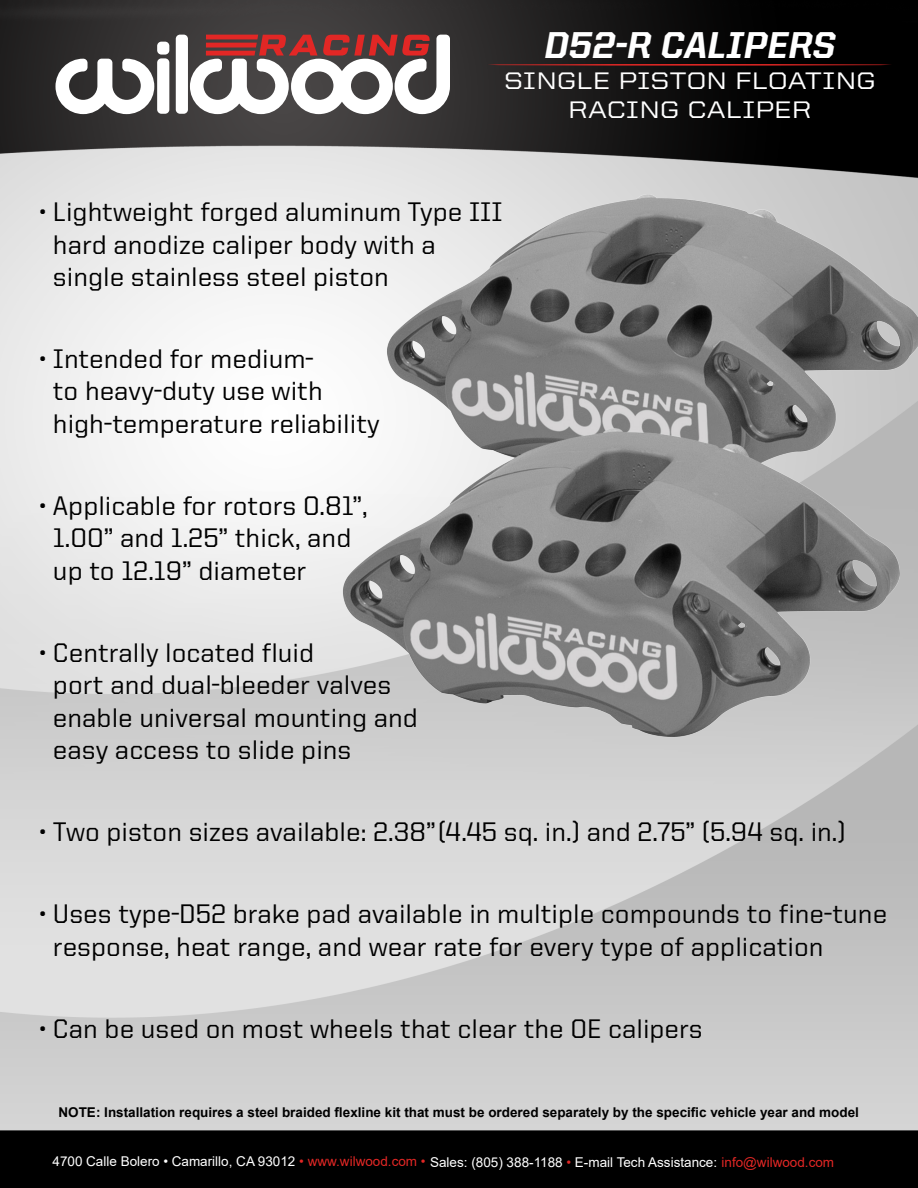
<style>
.page{position:relative;width:918px;height:1188px;background:#fff}
.page>*{position:absolute;margin:0;border:0;box-sizing:border-box;transform-origin:0 0}
.t1{font:800 37.5px "United Italic Reg";color:#fff}
.t2{font:500 27px/32.4px "United Sans Reg";color:#000}
.t3{font:500 24px/28.8px "United Sans Semi Ext";color:#fff;text-align:center}
.t4{font:700 13.5px "Arial";color:#000}
.t5{font:13.5px "Arial";color:#fff}
.s1{color:#e22725}
</style>
<div class="page">
<img style="left:0;top:0;width:918px;height:1188px">
<div style="left:157px;top:42px;width:12px;height:13px;background:#fff;border-radius:4px"></div>
<div style="left:157px;top:58px;width:12px;height:56px;background:#fff;border-radius:4px"></div>
<div style="left:176px;top:35px;width:12px;height:79px;background:#fff;border-radius:4px"></div>
<svg style="left:56px;top:59px;width:98px;height:55px"></svg>
<svg style="left:190px;top:35px;width:260px;height:79px"></svg>
<hr style="left:488px;top:64px;width:404px;height:2px;background:#ee2926;border-radius:50%">
<p class="t1" style="left:544px;top:25px;width:293px">D52-R CALIPERS</p>
<p class="t3" style="left:504px;top:66px;width:373px">SINGLE PISTON FLOATING<br>RACING CALIPER</p>
<p class="t2" style="left:53px;top:195px;width:451px;text-indent:-14px">• Lightweight forged aluminum Type III hard anodize caliper body with a single stainless steel piston</p>
<p class="t2" style="left:53px;top:342px;width:328px;text-indent:-14px">• Intended for medium-<br>to heavy-duty use with high-temperature reliability</p>
<p class="t2" style="left:53px;top:489px;width:316px;text-indent:-14px">• Applicable for rotors 0.81”,<br>1.00” and 1.25” thick, and up to 12.19” diameter</p>
<p class="t2" style="left:53px;top:636px;width:367px;text-indent:-14px">• Centrally located fluid<br>port and dual-bleeder valves enable universal mounting and easy access to slide pins</p>
<p class="t2" style="left:39px;top:815px;width:808px">• Two piston sizes available: 2.38” (4.45 sq. in.) and 2.75” (5.94 sq. in.)</p>
<p class="t2" style="left:53px;top:897px;width:836px;text-indent:-14px">• Uses type-D52 brake pad available in multiple compounds to fine-tune response, heat range, and wear rate for every type of application</p>
<p class="t2" style="left:39px;top:1012px;width:665px">• Can be used on most wheels that clear the OE calipers</p>
<p class="t4" style="left:58px;top:1103px;width:802px">NOTE: Installation requires a steel braided flexline kit that must be ordered separately by the specific vehicle year and model</p>
<p class="t5" style="left:52px;top:1153px;width:783px">4700 Calle Bolero • Camarillo, CA 93012 <span class="s1">• www.wilwood.com •</span> Sales: (805) 388-1188 <span class="s1">•</span> E-mail Tech Assistance: <span class="s1">info@wilwood.com</span></p>
</div>
